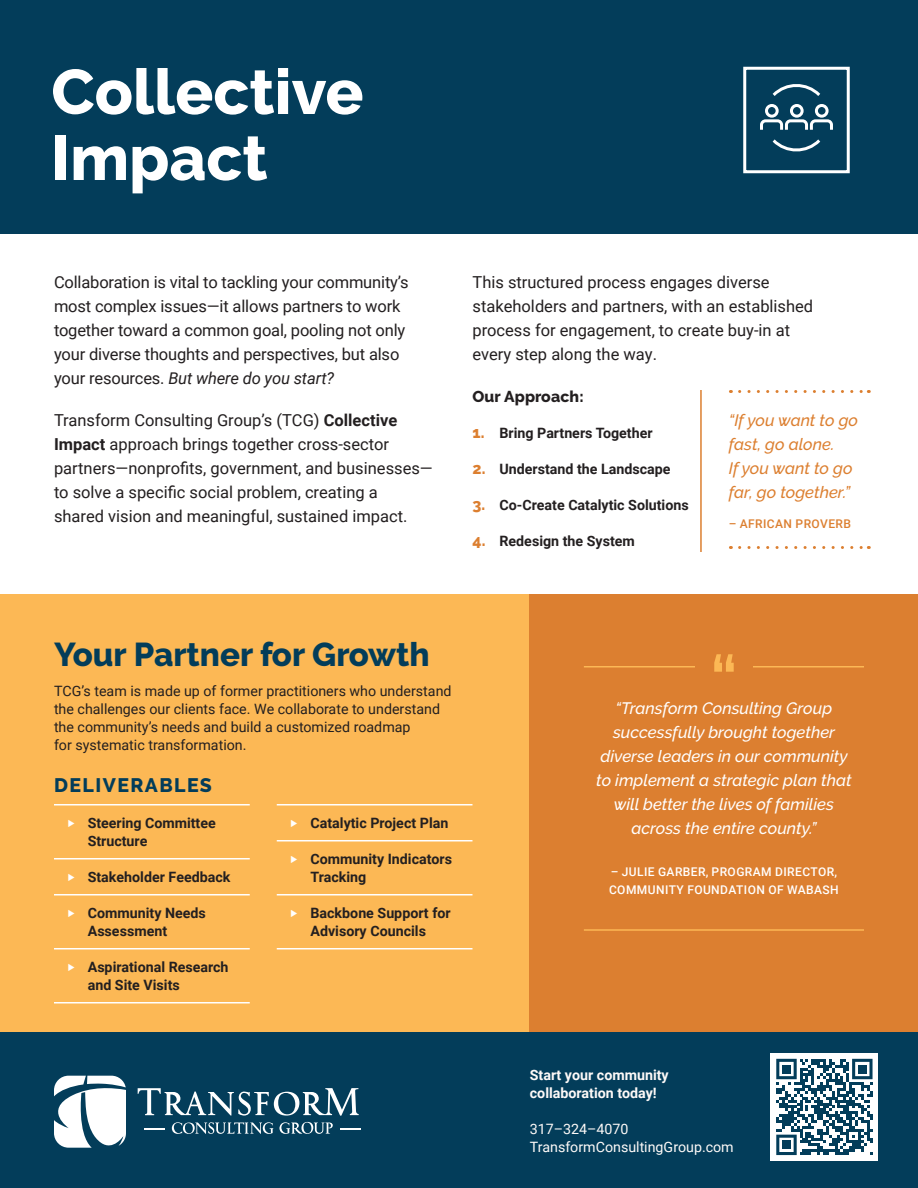
<style>
.page{position:relative;width:918px;height:1188px;background:#fff}
.page>*{position:absolute;margin:0;border:0;box-sizing:border-box;transform-origin:0 0}
.Quote-Serif-Italic{font:600 72px "Raleway";color:#fcb855}
.t1{font:800 63px "Raleway";color:#fff}
.Header-1{font:800 33px "Raleway";color:#033d5a}
.Subhead-1{font:800 19.5px "Raleway";letter-spacing:.075em;color:#033d5a}
.Body{font:16.5px/24px "Roboto";color:#231f20}
.Quote-Serif-Italic-2{font:italic 500 16.5px/24px "Raleway";color:#fff;text-align:center}
.Quote-Serif-Italic-3{font:italic 500 16.5px/24px "Raleway";color:#dc7f30}
.Header-1-2{font:italic 500 16.5px/24px "Raleway";color:#dc7f30}
.Subhead-1-2{font:800 15.75px "Raleway";letter-spacing:.01em;color:#231f20}
.t2{font:700 14.25px/18px "Roboto";color:#231f20}
.Body-2{font:14.25px/18px "Roboto";color:#231f20}
.Body-3{font:14.25px/18px "Roboto";color:#fefaf8}
.Body-4{font:700 14.25px/18px "Roboto";color:#fefaf8}
.Quote-Name{font:500 12px/18px "Roboto";letter-spacing:.035em;color:#fff}
.Quote-Name-2{font:500 12px "Roboto";letter-spacing:.035em;color:#dc7f30}
.s1{font-style:italic}
.s2{font-weight:700}
.s3{font-family:"Raleway";font-weight:800;font-size:15.75px;color:#dc7f30}
.s4{color:#fff}
</style>
<div class="page">
<div style="left:0;top:0;width:918px;height:234px;background:#033d5a"></div>
<div style="left:743px;top:67px;width:107px;height:106px;background:#033d5a;border:3px solid #fff"></div>
<div style="left:0;top:594px;width:530px;height:444px;background:#fcb855"></div>
<div style="left:530px;top:594px;width:388px;height:444px;background:#dc7f30"></div>
<div style="left:0;top:1033px;width:918px;height:155px;background:#033d5a"></div>
<div style="left:770px;top:1053px;width:108px;height:108px;background:#fff"></div>
<svg style="left:776px;top:1059px;width:97px;height:96px"></svg>
<div style="left:782px;top:1065px;width:9px;height:8px;background:#033d5a"></div>
<div style="left:858px;top:1065px;width:9px;height:8px;background:#033d5a"></div>
<div style="left:782px;top:1140px;width:9px;height:9px;background:#033d5a"></div>
<svg style="left:54px;top:1076px;width:72px;height:72px"></svg>
<svg style="left:279px;top:1122px;width:54px;height:12px"></svg>
<svg style="left:172px;top:1122px;width:101px;height:12px"></svg>
<svg style="left:144px;top:1128px;width:21px;height:1px"></svg>
<svg style="left:340px;top:1128px;width:20px;height:1px"></svg>
<svg style="left:138px;top:1088px;width:221px;height:28px"></svg>
<hr style="left:54px;top:804px;width:196px;height:2px;background:#fff">
<hr style="left:54px;top:858px;width:196px;height:2px;background:#fff">
<hr style="left:54px;top:894px;width:196px;height:2px;background:#fff">
<hr style="left:54px;top:948px;width:196px;height:2px;background:#fff">
<hr style="left:54px;top:1002px;width:196px;height:2px;background:#fff">
<hr style="left:277px;top:804px;width:195px;height:2px;background:#fff">
<hr style="left:277px;top:840px;width:195px;height:2px;background:#fff">
<hr style="left:277px;top:894px;width:195px;height:2px;background:#fff">
<hr style="left:277px;top:948px;width:195px;height:2px;background:#fff">
<svg style="left:740px;top:390px;width:129px;height:3px"></svg>
<svg style="left:740px;top:546px;width:129px;height:3px"></svg>
<hr style="left:700px;top:390px;width:2px;height:162px;background:#dc7f30">
<hr style="left:584px;top:666px;width:280px;height:2px;background:#fcb855">
<div style="left:695px;top:639px;width:58px;height:69px;background:#dc7f30"></div>
<hr style="left:584px;top:929px;width:280px;height:2px;background:#fcb855">
<svg style="left:760px;top:84px;width:73px;height:68px"></svg>
<p class="t1" style="left:51px;top:56px;width:314px">Collective</p>
<p class="t1" style="left:51px;top:122px;width:218px">Impact</p>
<p class="Body" style="left:54px;top:270px;width:356px">Collaboration is vital to tackling your community’s most complex issues—it allows partners to work together toward a common goal, pooling not only your diverse thoughts and perspectives, but also your resources. <span class="s1">But where do you start?</span></p>
<p class="Body" style="left:54px;top:408px;width:380px">Transform Consulting Group’s (TCG) <span class="s2">Collective Impact</span> approach brings together cross-sector partners—nonprofits, government, and businesses— to solve a specific social problem, creating a<br>shared vision and meaningful, sustained impact.</p>
<p class="Body" style="left:472px;top:270px;width:342px">This structured process engages diverse stakeholders and partners, with an established process for engagement, to create buy-in at every step along the way.</p>
<p class="Subhead-1-2" style="left:472px;top:388px;width:113px">Our Approach:</p>
<p class="t2" style="left:472px;top:423px;width:182px"><span class="s3">1.</span> Bring Partners Together</p>
<p class="t2" style="left:472px;top:459px;width:200px"><span class="s3">2.</span> Understand the Landscape</p>
<p class="t2" style="left:472px;top:495px;width:218px"><span class="s3">3.</span> Co-Create Catalytic Solutions</p>
<p class="t2" style="left:472px;top:531px;width:164px"><span class="s3">4.</span> Redesign the System</p>
<p class="Header-1-2" style="left:729px;top:408px;width:131px">“If you want to go fast, go alone.</p>
<p class="Quote-Serif-Italic-3" style="left:729px;top:456px;width:125px">If you want to go far, go together.”</p>
<p class="Quote-Name-2" style="left:729px;top:515px;width:124px">– AFRICAN PROVERB</p>
<p class="Header-1" style="left:54px;top:636px;width:377px">Your Partner for Growth</p>
<p class="Body-2" style="left:54px;top:681px;width:399px">TCG’s team is made up of former practitioners who understand the challenges our clients face. We collaborate to understand the community’s needs and build a customized roadmap<br>for systematic transformation.</p>
<p class="Subhead-1" style="left:54px;top:774px;width:159px">DELIVERABLES</p>
<p class="t2" style="left:88px;top:813px;width:130px;text-indent:-20px"><span class="s4">‣</span> Steering Committee<br>Structure</p>
<p class="t2" style="left:68px;top:867px;width:165px"><span class="s4">‣</span> Stakeholder Feedback</p>
<p class="t2" style="left:88px;top:903px;width:120px;text-indent:-20px"><span class="s4">‣</span> Community Needs<br>Assessment</p>
<p class="t2" style="left:88px;top:957px;width:142px;text-indent:-20px"><span class="s4">‣</span> Aspirational Research and Site Visits</p>
<p class="t2" style="left:290px;top:813px;width:160px"><span class="s4">‣</span> Catalytic Project Plan</p>
<p class="t2" style="left:310px;top:849px;width:143px;text-indent:-20px"><span class="s4">‣</span> Community Indicators<br>Tracking</p>
<p class="t2" style="left:290px;top:903px;width:162px;text-align:center"><span class="s4">‣</span> Backbone Support for<br>Advisory Councils</p>
<p class="Quote-Serif-Italic" style="left:710px;top:640px;width:29px">“</p>
<p class="Quote-Serif-Italic-2" style="left:616px;top:696px;width:218px">“Transform Consulting Group</p>
<p class="Quote-Serif-Italic-2" style="left:596px;top:720px;width:257px">successfully brought together diverse leaders in our community to implement a strategic plan that will better the lives of families across the entire county.”</p>
<p class="Quote-Name" style="left:609px;top:862px;width:231px">– JULIE GARBER, PROGRAM DIRECTOR,<br>COMMUNITY FOUNDATION OF WABASH</p>
<p class="Body-4" style="left:530px;top:1065px;width:140px">Start your community collaboration today!</p>
<p class="Body-3" style="left:530px;top:1119px;width:205px">317–324–4070<br>TransformConsultingGroup.com</p>
</div>
